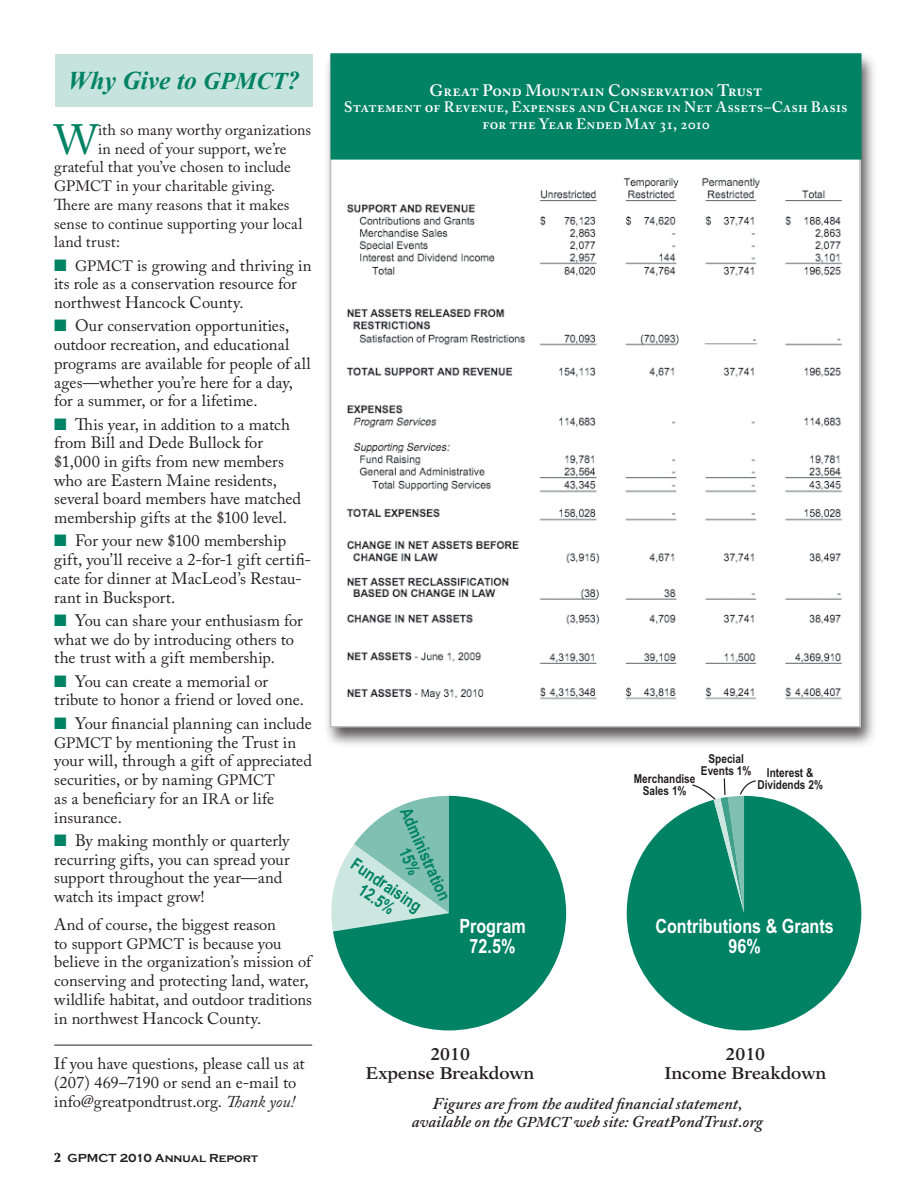
<style>
.page{position:relative;width:918px;height:1188px;background:#fff}
.page>*{position:absolute;margin:0;border:0;box-sizing:border-box;transform-origin:0 0}
.t1{font:42.15px "Adobe Caslon Pro";color:#008265}
.t2{font:italic 700 25.5px "Times New Roman";color:#008265}
.t3{font:700 19.65px/19.6px "Arial Narrow";color:#fff;text-align:center}
.t4{font:600 17.25px/18.5px "New Aster LT Std";color:#231f20;text-align:center}
.t5{font:700 17.25px/17.2px "Arial Narrow";color:#008265;text-align:center}
.t6{font:16.5px/18.8px "Adobe Caslon Pro";color:#231f20}
.t7{font:italic 600 16.5px/18px "Adobe Caslon Pro";color:#231f20;text-align:center}
.t8{font:600 16.5px "Adobe Caslon Pro";color:#fff}
.t9{font:15.75px "Adobe Caslon Pro";letter-spacing:.005em;color:#231f20}
.t10{font:600 15px/16.5px "Adobe Caslon Pro";letter-spacing:.015em;color:#fff;text-align:center}
.t11{font:700 12.3px/12.3px "Arial Narrow";color:#231f20;text-align:center}
.t12{font:700 12px "Copperplate Gothic";color:#231f20}
.s1{font-size:24px}
.s2{font-size:15px}
.s3{color:#008265}
.s4{font-style:italic}
.s5{font-family:"Optima LT Std";font-weight:900;font-size:13.5px}
</style>
<div class="page">
<div style="left:323px;top:51px;width:554px;height:697px;background:#231f20;opacity:.75"></div>
<img style="left:333px;top:160px;width:525px;height:565px">
<hr style="left:54px;top:1045px;width:258px;height:1px;background:#231f20">
<div style="left:55px;top:54px;width:258px;height:53px;background:#c7e3dd"></div>
<svg style="left:333px;top:796px;width:233px;height:234px;fill:#008265"></svg>
<svg style="left:627px;top:796px;width:234px;height:234px;fill:#008265"></svg>
<svg style="left:691px;top:778px;width:66px;height:135px;background:#42a18c"></svg>
<div style="left:331px;top:54px;width:530px;height:105px;background:#008265"></div>
<div style="left:331px;top:53px;width:531px;height:107px;border:2px solid #008265"></div>
<h2 class="t2" style="left:68px;top:66px;width:234px">Why Give to <span class="s1">GPMCT</span>?</h2>
<h1 class="t1" style="left:54px;top:114px;width:46px">W</h1>
<p class="t9" style="left:98px;top:120px;width:215px">ith so many worthy organizations</p>
<p class="t9" style="left:98px;top:139px;width:190px">in need of your support, we’re</p>
<p class="t9" style="left:54px;top:158px;width:238px">grateful that you’ve chosen to include</p>
<p class="t9" style="left:54px;top:176px;width:223px"><span class="s2">GPMCT</span> in your charitable giving.</p>
<p class="t9" style="left:54px;top:195px;width:237px">There are many reasons that it makes</p>
<p class="t9" style="left:54px;top:214px;width:250px">sense to continue supporting your local</p>
<p class="t9" style="left:54px;top:233px;width:67px">land trust:</p>
<p class="t6" style="left:54px;top:255px;width:259px"><span class="s3">■</span> <span class="s2">GPMCT</span> is growing and thriving in its role as a conservation resource for northwest Hancock County.</p>
<p class="t6" style="left:54px;top:316px;width:258px"><span class="s3">■</span> Our conservation opportunities, outdoor recreation, and educational programs are available for people of all ages—whether you’re here for a day, for a summer, or for a lifetime.</p>
<p class="t6" style="left:54px;top:414px;width:249px"><span class="s3">■</span> This year, in addition to a match from Bill and Dede Bullock for $1,000 in gifts from new members who are Eastern Maine residents, several board members have matched membership gifts at the $100 level.</p>
<p class="t6" style="left:54px;top:531px;width:258px"><span class="s3">■</span> For your new $100 membership gift, you’ll receive a 2-for-1 gift certifi&shy;cate for dinner at MacLeod’s Restau&shy;rant in Bucksport.</p>
<p class="t6" style="left:54px;top:611px;width:250px"><span class="s3">■</span> You can share your enthusiasm for what we do by introducing others to the trust with a gift membership.</p>
<p class="t6" style="left:54px;top:672px;width:251px"><span class="s3">■</span> You can create a memorial or tribute to honor a friend or loved one.</p>
<p class="t6" style="left:54px;top:714px;width:259px"><span class="s3">■</span> Your financial planning can include<br><span class="s2">GPMCT</span> by mentioning the Trust in your will, through a gift of appreciated securities, or by naming <span class="s2">GPMCT<br></span>as a beneficiary for an <span class="s2">IRA</span> or life insurance.</p>
<p class="t6" style="left:54px;top:831px;width:237px"><span class="s3">■</span> By making monthly or quarterly recurring gifts, you can spread your support throughout the year—and watch its impact grow!</p>
<p class="t6" style="left:54px;top:915px;width:259px">And of course, the biggest reason<br>to support <span class="s2">GPMCT</span> is because you believe in the organization’s mission of conserving and protecting land, water, wildlife habitat, and outdoor traditions in northwest Hancock County.</p>
<p class="t6" style="left:54px;top:1054px;width:252px">If you have questions, please call us at (207) 469–7190 or send an e-mail to info@greatpondtrust.org. <span class="s4">Thank you!</span></p>
<p class="t12" style="left:54px;top:1151px;width:206px"><span class="s5">2</span> GPMCT 2010 Annual Report</p>
<p class="t8" style="left:430px;top:81px;width:334px">Great Pond Mountain Conservation Trust</p>
<p class="t10" style="left:344px;top:99px;width:505px">Statement of Revenue, Expenses and Change in Net Assets–Cash Basis for the Year Ended May 31, 2010</p>
<p class="t5" style="left:413px;top:805px;width:101px;rotate:66deg">Administration<br>15%</p>
<p class="t5" style="left:358px;top:855px;width:82px;rotate:34deg">Fundraising<br>12.5%</p>
<p class="t11" style="left:701px;top:753px;width:52px">Special<br>Events 1%</p>
<p class="t11" style="left:757px;top:766px;width:67px">Interest &amp;<br>Dividends 2%</p>
<p class="t11" style="left:634px;top:772px;width:63px">Merchandise<br>Sales 1%</p>
<p class="t3" style="left:459px;top:916px;width:68px">Program<br>72.5%</p>
<p class="t3" style="left:655px;top:916px;width:180px">Contributions &amp; Grants<br>96%</p>
<p class="t4" style="left:366px;top:1045px;width:170px">2010<br>Expense Breakdown</p>
<p class="t4" style="left:664px;top:1045px;width:163px">2010<br>Income Breakdown</p>
<p class="t7" style="left:412px;top:1094px;width:353px">Figures are from the audited financial statement, available on the <span class="s2">GPMCT</span> web site: GreatPondTrust.org</p>
</div>
